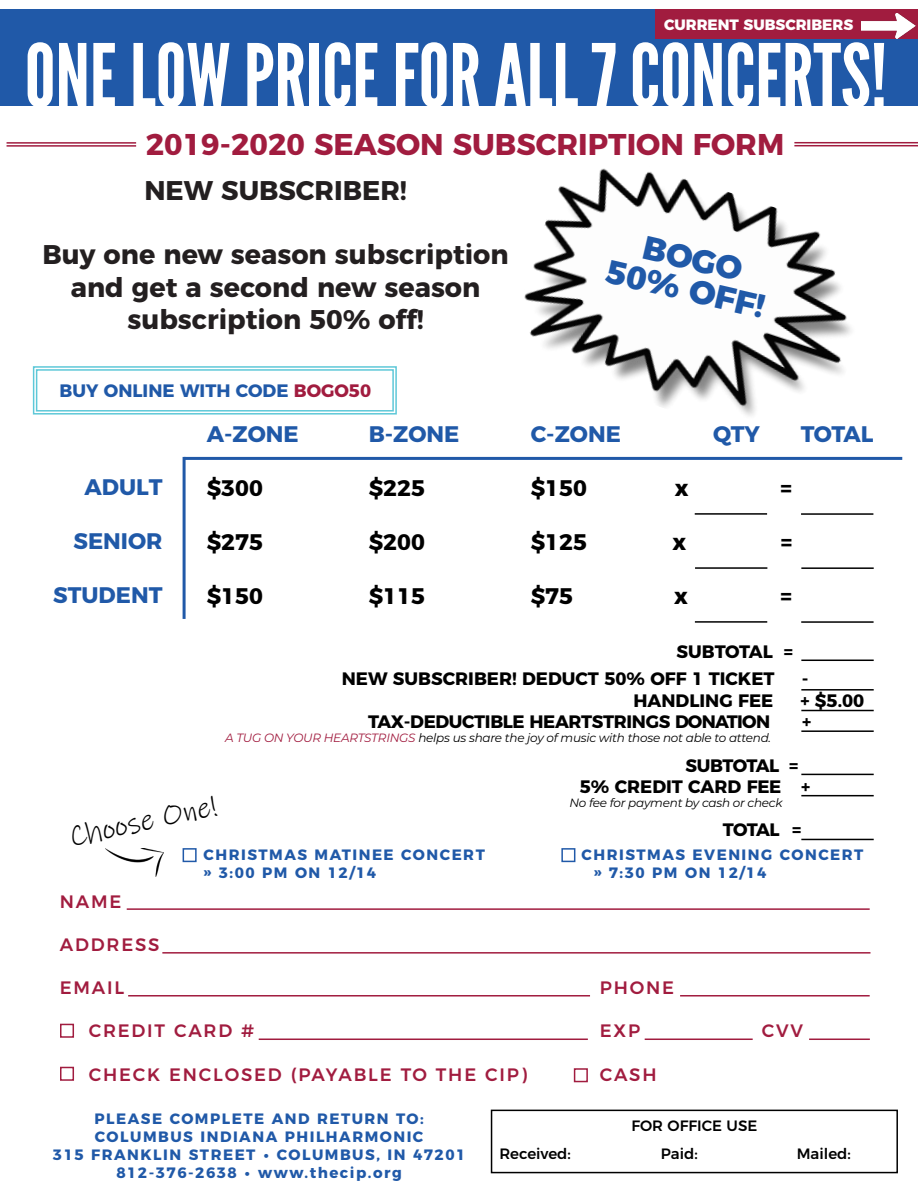
<style>
.page{position:relative;width:918px;height:1188px;background:#fff}
.page>*{position:absolute;margin:0;border:0;box-sizing:border-box;transform-origin:0 0}
.t1{font:87px "League Gothic";color:#fff}
.t2{font:800 33px "Montserrat";color:#2059a8}
.t3{font:700 30px "Montserrat";color:#a11c3f}
.t4{font:30px "Ink Free";color:#000}
.t5{font:700 27px/32.4px "Montserrat";color:#231f20;text-align:center}
.t6{font:700 22.5px "Montserrat";color:#2059a8}
.t7{font:700 22.5px "Montserrat";color:#000}
.t8{font:700 18px "Montserrat";letter-spacing:-.01em;color:#000}
.t9{font:500 18px "Montserrat";letter-spacing:.1em;color:#a11c3f}
.t10{font:700 18px "Montserrat";color:#2059a8}
.t11{font:700 15px "Montserrat";letter-spacing:.1em;color:#2059a8}
.t12{font:500 15px "Montserrat";color:#000}
.t13{font:800 15px "Montserrat";color:#fff}
.t14{font:italic 12px "Montserrat";letter-spacing:-.02em;color:#000}
.s1{color:#a11c3f}
.s2{font-family:"Segoe UI"}
</style>
<div class="page">
<div style="left:0;top:10px;width:918px;height:96px;background:#2059a8"></div>
<hr style="left:794px;top:142px;width:124px;height:1px;background:#a11c3f">
<hr style="left:794px;top:145px;width:124px;height:1px;background:#a11c3f">
<hr style="left:7px;top:142px;width:129px;height:2px;background:#a11c3f">
<hr style="left:7px;top:145px;width:129px;height:2px;background:#a11c3f">
<div style="left:60px;top:1024px;width:14px;height:14px;border:2px solid #a11c3f"></div>
<div style="left:60px;top:1067px;width:14px;height:14px;border:2px solid #a11c3f"></div>
<div style="left:574px;top:1068px;width:14px;height:14px;border:2px solid #a11c3f"></div>
<hr style="left:127px;top:908px;width:743px;height:2px;background:#a11c3f">
<hr style="left:645px;top:1039px;width:108px;height:1px;background:#a11c3f">
<hr style="left:809px;top:1039px;width:61px;height:1px;background:#a11c3f">
<hr style="left:259px;top:1039px;width:329px;height:1px;background:#a11c3f">
<hr style="left:162px;top:952px;width:708px;height:2px;background:#a11c3f">
<hr style="left:128px;top:995px;width:462px;height:2px;background:#a11c3f">
<hr style="left:680px;top:995px;width:190px;height:2px;background:#a11c3f">
<svg style="left:32px;top:366px;width:365px;height:49px"></svg>
<div style="left:36px;top:369px;width:358px;height:43px;border:1px solid #5ec8d8"></div>
<hr style="left:183px;top:457px;width:3px;height:162px;background:#2059a8">
<hr style="left:184px;top:457px;width:718px;height:3px;background:#2059a8">
<hr style="left:695px;top:513px;width:72px;height:2px;background:#000">
<hr style="left:695px;top:567px;width:72px;height:2px;background:#000">
<hr style="left:695px;top:621px;width:72px;height:2px;background:#000">
<hr style="left:801px;top:513px;width:72px;height:2px;background:#000">
<hr style="left:801px;top:567px;width:73px;height:2px;background:#000">
<hr style="left:801px;top:621px;width:73px;height:2px;background:#000">
<hr style="left:801px;top:689px;width:73px;height:2px;background:#000">
<hr style="left:801px;top:774px;width:73px;height:1px;background:#000">
<hr style="left:801px;top:839px;width:73px;height:1px;background:#000">
<img style="left:502px;top:142px;width:386px;height:315px">
<div style="left:183px;top:848px;width:14px;height:14px;border:2px solid #2059a8"></div>
<div style="left:561px;top:848px;width:14px;height:14px;border:2px solid #2059a8"></div>
<img style="left:105px;top:848px;width:59px;height:28px">
<hr style="left:801px;top:730px;width:73px;height:2px;background:#000">
<hr style="left:801px;top:710px;width:73px;height:1px;background:#000">
<div style="left:491px;top:1110px;width:407px;height:63px;border:2px solid #000"></div>
<hr style="left:801px;top:795px;width:73px;height:1px;background:#000">
<div style="left:656px;top:10px;width:262px;height:29px;background:#a11c3f"></div>
<img style="left:861px;top:14px;width:54px;height:25px">
<hr style="left:801px;top:660px;width:73px;height:1px;background:#000">
<p class="t13" style="left:664px;top:12px;width:190px">CURRENT SUBSCRIBERS</p>
<p class="t1" style="left:25px;top:24px;width:864px">ONE LOW PRICE FOR ALL 7 CONCERTS!</p>
<p class="t3" style="left:146px;top:119px;width:640px">2019-2020 SEASON SUBSCRIPTION FORM</p>
<p class="t5" style="left:144px;top:172px;width:264px">NEW SUBSCRIBER!</p>
<p class="t5" style="left:43px;top:237px;width:468px">Buy one new season subscription and get a second new season</p>
<p class="t5" style="left:128px;top:301px;width:298px">subscription 50% off!</p>
<p class="t2" style="left:650px;top:220px;width:102px;rotate:13deg">BOGO</p>
<p class="t2" style="left:613px;top:244px;width:163px;rotate:13deg">50% OFF!</p>
<p class="t10" style="left:60px;top:376px;width:313px">BUY ONLINE WITH CODE <span class="s1">BOGO50</span></p>
<p class="t6" style="left:207px;top:416px;width:94px">A-ZONE</p>
<p class="t6" style="left:369px;top:416px;width:92px">B-ZONE</p>
<p class="t6" style="left:531px;top:416px;width:92px">C-ZONE</p>
<p class="t6" style="left:713px;top:416px;width:48px">QTY</p>
<p class="t6" style="left:801px;top:416px;width:74px">TOTAL</p>
<p class="t7" style="left:207px;top:470px;width:58px">$300</p>
<p class="t7" style="left:369px;top:470px;width:58px">$225</p>
<p class="t7" style="left:531px;top:470px;width:58px">$150</p>
<p class="t7" style="left:675px;top:470px;width:15px">x</p>
<p class="t7" style="left:781px;top:470px;width:13px">=</p>
<p class="t7" style="left:207px;top:524px;width:58px">$275</p>
<p class="t7" style="left:369px;top:524px;width:58px">$200</p>
<p class="t7" style="left:531px;top:524px;width:58px">$125</p>
<p class="t7" style="left:673px;top:524px;width:15px">x</p>
<p class="t7" style="left:781px;top:524px;width:13px">=</p>
<p class="t7" style="left:207px;top:578px;width:58px">$150</p>
<p class="t7" style="left:369px;top:578px;width:58px">$115</p>
<p class="t7" style="left:531px;top:578px;width:44px">$75</p>
<p class="t7" style="left:674px;top:578px;width:15px">x</p>
<p class="t7" style="left:781px;top:578px;width:13px">=</p>
<p class="t8" style="left:677px;top:637px;width:118px">SUBTOTAL =</p>
<p class="t8" style="left:342px;top:664px;width:434px">NEW SUBSCRIBER! DEDUCT 50% OFF 1 TICKET</p>
<p class="t8" style="left:802px;top:664px;width:8px">-</p>
<p class="t8" style="left:633px;top:686px;width:142px">HANDLING FEE</p>
<p class="t8" style="left:800px;top:686px;width:65px">+ $5.00</p>
<p class="t8" style="left:368px;top:707px;width:404px">TAX-DEDUCTIBLE HEARTSTRINGS DONATION</p>
<p class="t8" style="left:802px;top:707px;width:11px">+</p>
<p class="t8" style="left:686px;top:750px;width:114px">SUBTOTAL =</p>
<p class="t8" style="left:580px;top:772px;width:232px">5% CREDIT CARD FEE +</p>
<p class="t8" style="left:723px;top:815px;width:80px">TOTAL =</p>
<p class="t6" style="left:84px;top:469px;width:80px">ADULT</p>
<p class="t6" style="left:74px;top:523px;width:90px">SENIOR</p>
<p class="t6" style="left:53px;top:577px;width:111px">STUDENT</p>
<p class="t14" style="left:225px;top:729px;width:548px"><span class="s1">A TUG ON YOUR HEARTSTRINGS</span> helps us share the joy of music with those not able to attend.</p>
<p class="t4" style="left:66px;top:819px;width:151px;rotate:-12deg">Choose One!</p>
<p class="t14" style="left:569px;top:794px;width:215px">No fee for payment by cash or check</p>
<p class="t11" style="left:204px;top:843px;width:283px">CHRISTMAS MATINEE CONCERT</p>
<p class="t11" style="left:582px;top:843px;width:283px">CHRISTMAS EVENING CONCERT</p>
<p class="t11" style="left:204px;top:861px;width:174px">» 3:00 PM ON 12/14</p>
<p class="t11" style="left:594px;top:861px;width:174px">» 7:30 PM ON 12/14</p>
<p class="t9" style="left:60px;top:887px;width:63px">NAME</p>
<p class="t9" style="left:60px;top:930px;width:101px">ADDRESS</p>
<p class="t9" style="left:60px;top:973px;width:66px">EMAIL</p>
<p class="t9" style="left:600px;top:973px;width:76px">PHONE</p>
<p class="t9" style="left:89px;top:1017px;width:167px">CREDIT CARD #</p>
<p class="t9" style="left:600px;top:1017px;width:42px">EXP</p>
<p class="t9" style="left:762px;top:1017px;width:43px">CVV</p>
<p class="t9" style="left:89px;top:1060px;width:440px">CHECK ENCLOSED (PAYABLE TO THE CIP)</p>
<p class="t9" style="left:600px;top:1060px;width:58px">CASH</p>
<p class="t11" style="left:95px;top:1106px;width:331px">PLEASE COMPLETE AND RETURN TO:</p>
<p class="t11" style="left:95px;top:1124px;width:330px">COLUMBUS INDIANA PHILHARMONIC</p>
<p class="t11" style="left:53px;top:1142px;width:414px">315 FRANKLIN STREET <span class="s2">•</span> COLUMBUS, IN 47201</p>
<p class="t11" style="left:116px;top:1160px;width:287px">812-376-2638 <span class="s2">•</span> www.thecip.org</p>
<p class="t12" style="left:631px;top:1113px;width:128px">FOR OFFICE USE</p>
<p class="t12" style="left:499px;top:1142px;width:73px">Received:</p>
<p class="t12" style="left:661px;top:1142px;width:38px">Paid:</p>
<p class="t12" style="left:797px;top:1142px;width:56px">Mailed:</p>
</div>
